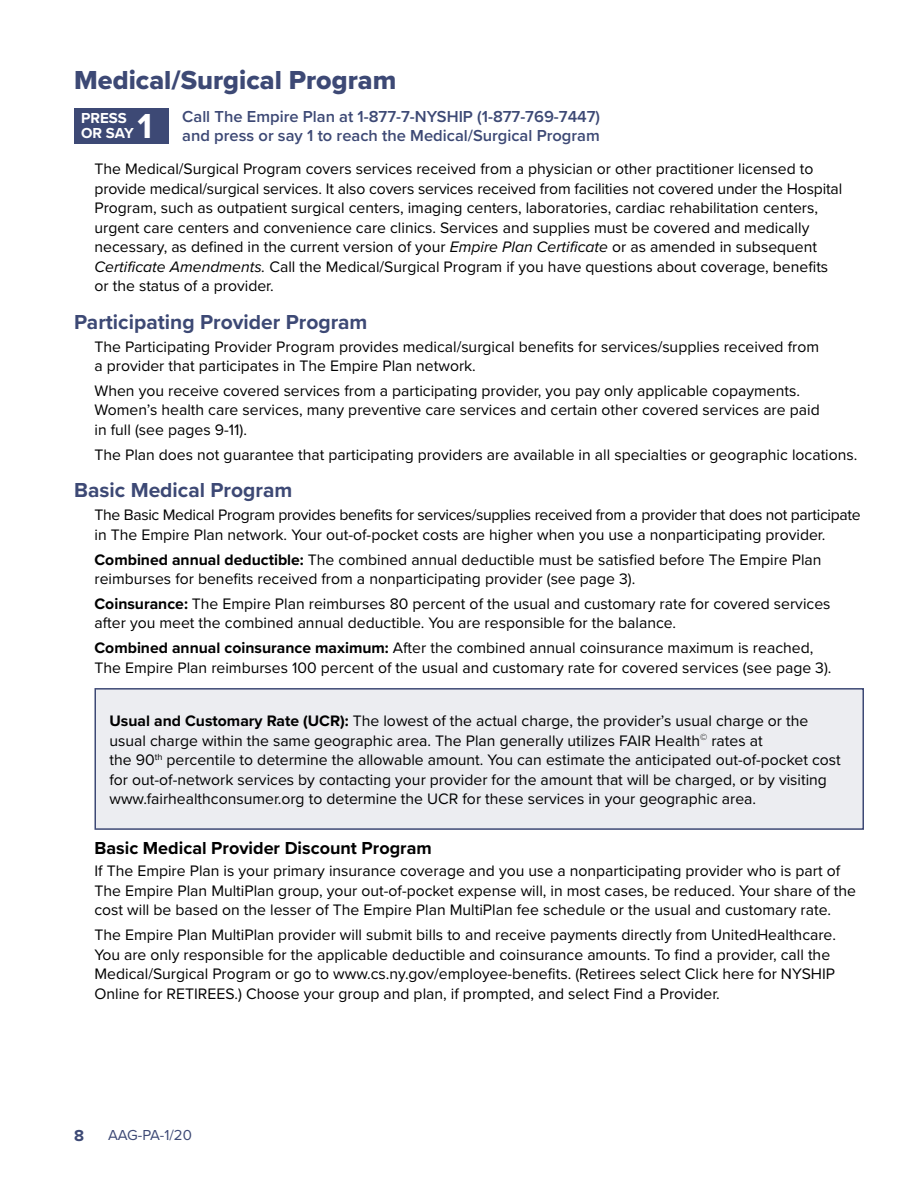
<style>
.page{position:relative;width:918px;height:1188px;background:#fff}
.page>*{position:absolute;margin:0;border:0;box-sizing:border-box;transform-origin:0 0}
.t1{font:700 36px "Proxima Nova";color:#fff}
.t2{font:27px "Proxima Nova Extrabld";color:#3d4975}
.t3{font:700 21px "Proxima Nova";color:#3d4975}
.t4{font:700 18px "Proxima Nova";color:#000}
.t5{font:600 16.5px/19.5px "Proxima Nova";color:#3d4975}
.t6{font:700 16.5px "Proxima Nova";color:#3d4975}
.t7{font:15.75px/19.5px "Proxima Nova";color:#000}
.t8{font:15.75px/19.5px "Proxima Nova";letter-spacing:-.02em;color:#000}
.t9{font:15px "Proxima Nova";letter-spacing:-.02em;color:#3d4975}
.t10{font:700 15px/15px "Proxima Nova";color:#fff}
.s1{font-style:italic}
.s2{font-weight:700}
</style>
<div class="page">
<div style="left:74px;top:108px;width:95px;height:36px;background:#3d4975"></div>
<div style="left:95px;top:689px;width:768px;height:140px;background:#ecedf1"></div>
<div style="left:94px;top:688px;width:770px;height:142px;border:2px solid #3d4975"></div>
<h2 class="t2" style="left:74px;top:60px;width:324px">Medical/Surgical Program</h2>
<p class="t5" style="left:182px;top:106px;width:419px">Call The Empire Plan at 1-877-7-NYSHIP (1-877-769-7447) and press or say 1 to reach the Medical/Surgical Program</p>
<p class="t7" style="left:94px;top:159px;width:749px">The Medical/Surgical Program covers services received from a physician or other practitioner licensed to provide medical/surgical services. It also covers services received from facilities not covered under the Hospital Program, such as outpatient surgical centers, imaging centers, laboratories, cardiac rehabilitation centers, urgent care centers and convenience care clinics. Services and supplies must be covered and medically necessary, as defined in the current version of your <span class="s1">Empire Plan Certificate</span> or as amended in subsequent <span class="s1">Certificate Amendments.</span> Call the Medical/Surgical Program if you have questions about coverage, benefits or the status of a provider.</p>
<h3 class="t3" style="left:74px;top:306px;width:295px">Participating Provider Program</h3>
<p class="t7" style="left:94px;top:336px;width:726px">The Participating Provider Program provides medical/surgical benefits for services/supplies received from a provider that participates in The Empire Plan network.</p>
<p class="t7" style="left:94px;top:380px;width:727px">When you receive covered services from a participating provider, you pay only applicable copayments.<br>Women’s health care services, many preventive care services and certain other covered services are paid in full (see pages 9-11).</p>
<p class="t7" style="left:94px;top:444px;width:765px">The Plan does not guarantee that participating providers are available in all specialties or geographic locations.</p>
<h3 class="t3" style="left:74px;top:475px;width:220px">Basic Medical Program</h3>
<p class="t8" style="left:94px;top:504px;width:768px">The Basic Medical Program provides benefits for services/supplies received from a provider that does not participate in The Empire Plan network. Your out-of-pocket costs are higher when you use a nonparticipating provider.</p>
<p class="t7" style="left:94px;top:549px;width:729px"><span class="s2">Combined annual deductible:</span> The combined annual deductible must be satisfied before The Empire Plan reimburses for benefits received from a nonparticipating provider (see page 3).</p>
<p class="t7" style="left:94px;top:593px;width:738px"><span class="s2">Coinsurance:</span> The Empire Plan reimburses 80 percent of the usual and customary rate for covered services after you meet the combined annual deductible. You are responsible for the balance.</p>
<p class="t7" style="left:94px;top:638px;width:739px"><span class="s2">Combined annual coinsurance maximum:</span> After the combined annual coinsurance maximum is reached,<br>The Empire Plan reimburses 100 percent of the usual and customary rate for covered services (see page 3).</p>
<p class="t10" style="left:81px;top:111px;width:54px">PRESS<br>OR SAY</p>
<h1 class="t1" style="left:138px;top:99px;width:16px">1</h1>
<p class="t7" style="left:109px;top:710px;width:733px"><span class="s2">Usual and Customary Rate (UCR):</span> The lowest of the actual charge, the provider’s usual charge or the usual charge within the same geographic area. The Plan generally utilizes FAIR Health<sup>©</sup> rates at<br>the 90<sup>th</sup> percentile to determine the allowable amount. You can estimate the anticipated out-of-pocket cost for out-of-network services by contacting your provider for the amount that will be charged, or by visiting www.fairhealthconsumer.org to determine the UCR for these services in your geographic area.</p>
<p class="t4" style="left:94px;top:834px;width:339px">Basic Medical Provider Discount Program</p>
<p class="t7" style="left:94px;top:861px;width:763px">If The Empire Plan is your primary insurance coverage and you use a nonparticipating provider who is part of<br>The Empire Plan MultiPlan group, your out-of-pocket expense will, in most cases, be reduced. Your share of the cost will be based on the lesser of The Empire Plan MultiPlan fee schedule or the usual and customary rate.</p>
<p class="t7" style="left:94px;top:925px;width:743px">The Empire Plan MultiPlan provider will submit bills to and receive payments directly from UnitedHealthcare.<br>You are only responsible for the applicable deductible and coinsurance amounts. To find a provider, call the Medical/Surgical Program or go to www.cs.ny.gov/employee-benefits. (Retirees select Click here for NYSHIP Online for RETIREES.) Choose your group and plan, if prompted, and select Find a Provider.</p>
<p class="t6" style="left:74px;top:1123px;width:11px">8</p>
<p class="t9" style="left:108px;top:1124px;width:85px">AAG-PA-1/20</p>
</div>
